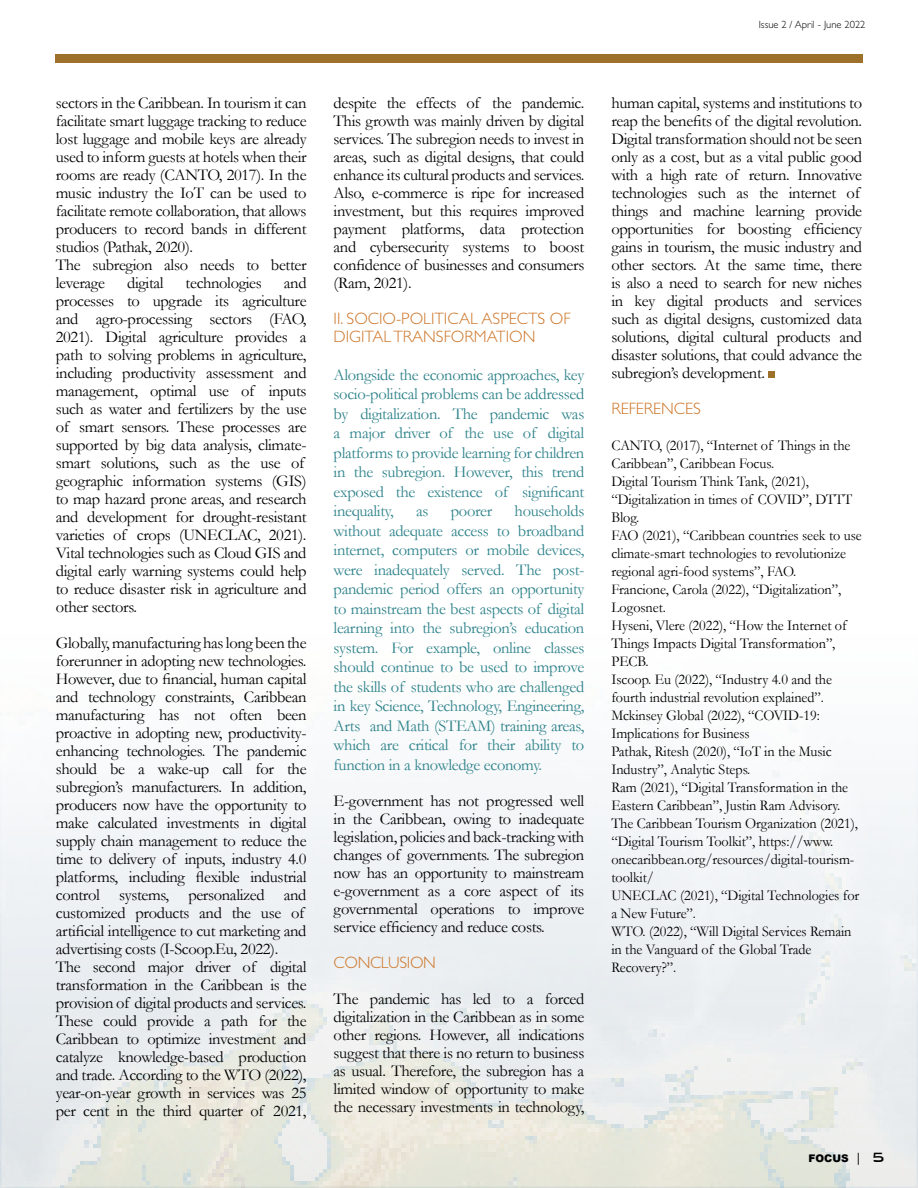
<style>
.page{position:relative;width:918px;height:1188px;background:#fff}
.page>*{position:absolute;margin:0;border:0;box-sizing:border-box;transform-origin:0 0}
.t1{font:16.5px/18px "Garamond";letter-spacing:-.02em;color:#000}
.t2{font:16.5px/19.5px "Garamond";letter-spacing:-.02em;color:#2d828a;text-align:justify}
.t3{font:300 16.5px/18px "Gill Sans Std";color:#cd7528}
.t4{font:300 16.5px "Gill Sans Std";letter-spacing:-.02em;color:#cd7528}
.t5{font:15px/18px "Garamond";letter-spacing:-.005em;color:#000;scale:.95 1}
.t6{font:300 10.5px "Gill Sans Std";color:#000}
.t7{font:900 10.5px "Arial";color:#000}
.s1{font-family:"Bank Gothic";font-weight:400;font-size:12px}
.s2{font-family:"Bank Gothic";font-weight:400;font-size:18px}
</style>
<div class="page">
<div style="left:1px;top:566px;width:916px;height:621px;background:linear-gradient(to bottom,#fff,#e3e6e3)"></div>
<div style="left:55px;top:54px;width:808px;height:9px;background:#9d712a"></div>
<div style="left:769px;top:371px;width:6px;height:7px;background:#9d712a"></div>
<p class="t1" style="left:56px;top:93px;width:252px">sectors in the Caribbean. In tourism it can facilitate smart luggage tracking to reduce lost luggage and mobile keys are already used to inform guests at hotels when their rooms are ready (CANTO, 2017). In the music industry the IoT can be used to facilitate remote collaboration, that allows producers to record bands in different studios (Pathak, 2020).<br>The subregion also needs to better leverage</p>
<p class="t1" style="left:56px;top:273px;width:252px;text-indent:228px">and processes to upgrade its agriculture and agro-processing sectors (FAO, 2021). Digital agriculture provides a path to solving problems in agriculture, including productivity assessment and management, optimal use of inputs such as water and fertilizers by the use of smart sensors. These processes are supported by big data analysis, climate&shy;smart solutions, such as the use of geographic information systems (GIS) to map hazard prone areas, and research and development for drought-resistant varieties of crops (UNECLAC, 2021).<br>Vital technologies such as Cloud GIS and digital early warning systems could help to reduce disaster risk in agriculture and other sectors.</p>
<p class="t1" style="left:56px;top:633px;width:252px">Globally, manufacturing has long been the forerunner in adopting new technologies.<br>However, due to financial, human capital and technology constraints, Caribbean manufacturing has not often been proactive in adopting new, productivity&shy;enhancing technologies. The pandemic should be a wake-up call for the subregion’s manufacturers. In addition, producers now have the opportunity to make calculated investments in digital supply chain management to reduce the time to delivery of inputs, industry 4.0 platforms, including flexible industrial control systems, personalized and customized products and the use of artificial intelligence to cut marketing and advertising costs (I-Scoop.Eu, 2022).<br>The second major driver of digital transformation in the Caribbean is the provision of digital products and services.<br>These could provide a path for the Caribbean to optimize investment and catalyze knowledge-based production and trade. According to the WTO (2022), year-on-year growth in services was 25 per cent in the third quarter of 2021,</p>
<p class="t1" style="left:127px;top:273px;width:38px">digital</p>
<p class="t1" style="left:186px;top:273px;width:78px">technologies</p>
<p class="t1" style="left:334px;top:93px;width:252px;text-align:justify">despite the effects of the pandemic.<br>This growth was mainly driven by digital services. The subregion needs to invest in areas, such as digital designs, that could enhance its cultural products and services.<br>Also, e-commerce is ripe for increased investment, but this requires improved payment platforms, data protection and cybersecurity systems to boost confidence of businesses and consumers (Ram, 2021).</p>
<p class="t3" style="left:334px;top:310px;width:239px">II. SOCIO-POLITICAL ASPECTS OF<br>DIGITAL TRANSFORMATION</p>
<p class="t2" style="left:334px;top:364px;width:252px">Alongside the economic approaches, key socio-political problems can be addressed by digitalization. The pandemic was a major driver of the use of digital platforms to provide learning for children in the subregion. However, this trend exposed the existence of significant inequality,</p>
<p class="t2" style="left:334px;top:501px;width:252px;text-indent:181px">households without adequate access to broadband internet, computers or mobile devices, were inadequately served. The post&shy;pandemic period offers an opportunity to mainstream the best aspects of digital learning into the subregion’s education system. For example, online classes should continue to be used to improve the skills of students who are challenged in key Science, Technology, Engineering, Arts and Math (STEAM) training areas, which are critical for their ability to function in a knowledge economy.</p>
<p class="t1" style="left:334px;top:791px;width:252px;text-align:justify">E-government has not progressed well in the Caribbean, owing to inadequate legislation, policies and back-tracking with changes of governments. The subregion now has an opportunity to mainstream e-government as a core aspect of its governmental operations to improve service efficiency and reduce costs.</p>
<p class="t4" style="left:334px;top:953px;width:104px">CONCLUSION</p>
<p class="t1" style="left:334px;top:989px;width:252px;text-align:justify">The pandemic has led to a forced digitalization in the Caribbean as in some other regions. However, all indications suggest that there is no return to business as usual. Therefore, the subregion has a limited window of opportunity to make the necessary investments in technology,</p>
<p class="t2" style="left:416px;top:501px;width:14px">as</p>
<p class="t2" style="left:451px;top:501px;width:43px">poorer</p>
<p class="t6" style="left:759px;top:19px;width:108px">Issue 2 / April - June 2022</p>
<p class="t1" style="left:611px;top:94px;width:252px">human capital, systems and institutions to reap the benefits of the digital revolution.<br>Digital transformation should not be seen only as a cost, but as a vital public good with a high rate of return. Innovative technologies such as the internet of things and machine learning provide opportunities for boosting efficiency gains in tourism, the music industry and other sectors. At the same time, there is also a need to search for new niches in key digital products and services such as digital designs, customized data solutions, digital cultural products and disaster solutions, that could advance the subregion’s development.</p>
<p class="t3" style="left:611px;top:400px;width:91px">REFERENCES</p>
<p class="t5" style="left:611px;top:436px;width:265px">CANTO, (2017), “Internet of Things in the Caribbean”, Caribbean Focus.<br>Digital Tourism Think Tank, (2021), “Digitalization in times of COVID”, DTTT Blog.<br>FAO (2021), “Caribbean countries seek to use climate-smart technologies to revolutionize regional agri-food systems”, FAO.<br>Francione, Carola (2022), “Digitalization”, Logosnet.<br>Hyseni, Vlere (2022), “How the Internet of Things Impacts Digital Transformation”, PECB.<br>Iscoop. Eu (2022), “Industry 4.0 and the fourth industrial revolution explained”.<br>Mckinsey Global (2022), “COVID-19:<br>Implications for Business<br>Pathak, Ritesh (2020), “IoT in the Music Industry”, Analytic Steps.<br>Ram (2021), “Digital Transformation in the Eastern Caribbean”, Justin Ram Advisory.<br>The Caribbean Tourism Organization (2021), “Digital Tourism Toolkit”, https://www. onecaribbean.org/resources/digital-tourism&shy;toolkit/<br>UNECLAC (2021), “Digital Technologies for a New Future”.<br>WTO. (2022), “Will Digital Services Remain in the Vanguard of the Global Trade Recovery?”.</p>
<p class="t7" style="left:809px;top:1151px;width:76px">FOCUS <span class="s1">|</span> <span class="s2">5</span></p>
</div>
